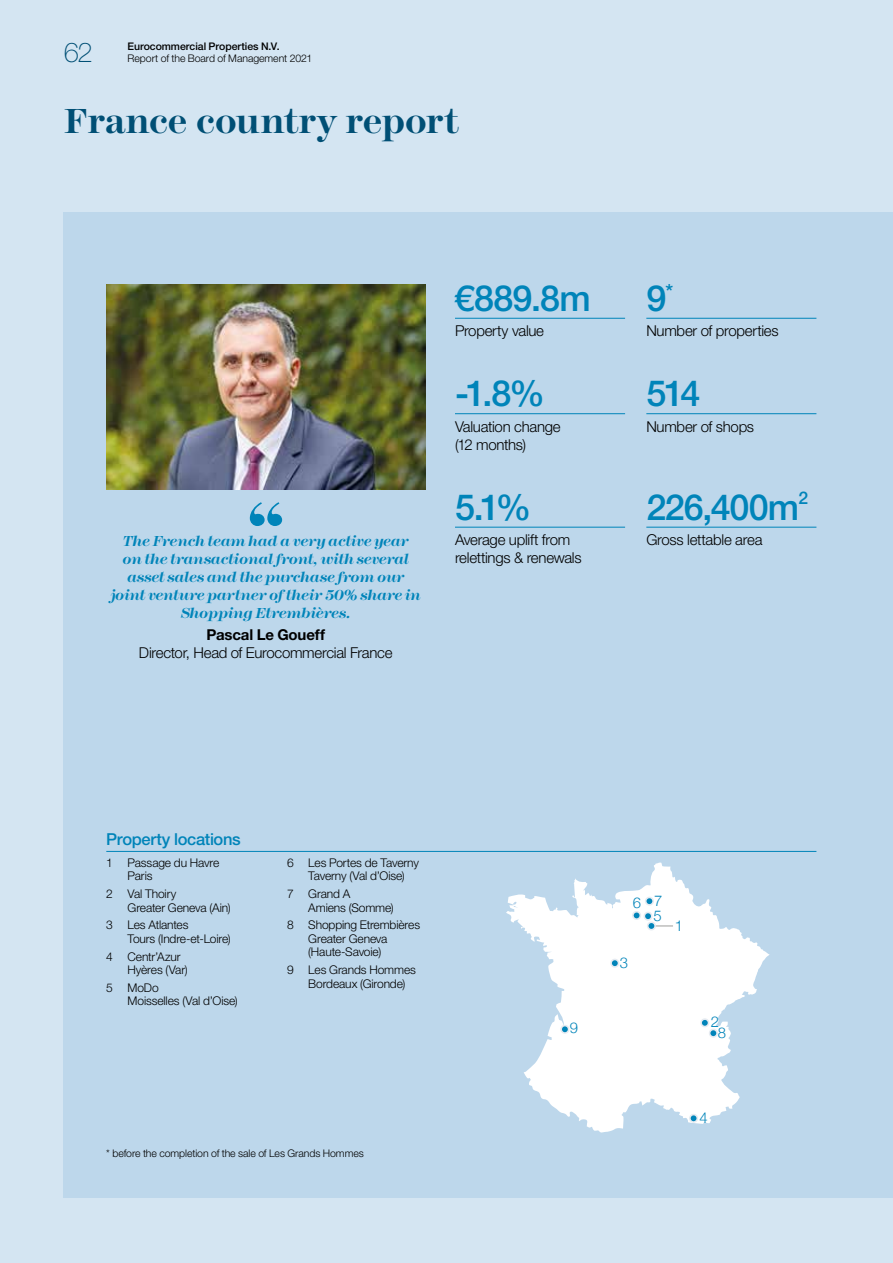
<style>
.page{position:relative;width:893px;height:1263px;background:#d4e5f2}
.page>*{position:absolute;margin:0;border:0;box-sizing:border-box;transform-origin:0 0}
.t1{font:500 36px "Helvetica Neue LT Std";letter-spacing:-.03em;color:#0084b9}
.t2{font:700 36px "Modern No 216";letter-spacing:.005em;color:#00597c}
.t3{font:100 27.3px "Helvetica Neue LT Std";color:#00597c}
.t4{font:500 16.5px "Helvetica Neue LT Std";letter-spacing:-.02em;color:#0084b9}
.t5{font:300 15px/18px "Helvetica Neue LT Std";letter-spacing:-.02em;color:#000}
.t6{font:italic 700 15px/18px "Modern No 216";letter-spacing:-.02em;color:#0084b9;text-align:center}
.t7{font:700 15px "Helvetica Neue LT Std";letter-spacing:-.01em;color:#000}
.t8{font:300 14.85px/14.9px "Helvetica Neue";color:#0084b9}
.t9{font:300 12px/13.5px "Helvetica Neue LT Std";letter-spacing:-.01em;color:#000}
.t10{font:300 10.5px "Helvetica Neue LT Std";letter-spacing:-.005em;color:#000}
.t11{font:500 10.5px "Helvetica Neue LT Std";letter-spacing:-.005em;color:#000}
</style>
<div class="page">
<div style="left:64px;top:213px;width:829px;height:985px;background:#bdd7eb"></div>
<img style="left:106px;top:285px;width:319px;height:204px">
<hr style="left:455px;top:318px;width:170px;height:1px;background:#0084b9">
<hr style="left:455px;top:413px;width:170px;height:1px;background:#0084b9">
<hr style="left:455px;top:527px;width:170px;height:1px;background:#0084b9">
<hr style="left:646px;top:318px;width:170px;height:1px;background:#0084b9">
<hr style="left:646px;top:413px;width:170px;height:1px;background:#0084b9">
<hr style="left:646px;top:527px;width:170px;height:1px;background:#0084b9">
<hr style="left:106px;top:851px;width:710px;height:1px;background:#0084b9">
<svg style="left:506px;top:862px;width:264px;height:271px;fill:#fff"></svg>
<div style="left:645px;top:896px;width:9px;height:10px;background:#0084b9;border:2px solid #e6ebf1;border-radius:50%"></div>
<div style="left:643px;top:911px;width:10px;height:10px;background:#0084b9;border:2px solid #e6ebf1;border-radius:50%"></div>
<div style="left:632px;top:911px;width:9px;height:9px;background:#0084b9;border:2px solid #e6ebf1;border-radius:50%"></div>
<div style="left:610px;top:958px;width:9px;height:10px;background:#0084b9;border:2px solid #e6ebf1;border-radius:50%"></div>
<div style="left:700px;top:1018px;width:9px;height:9px;background:#0084b9;border:2px solid #e6ebf1;border-radius:50%"></div>
<div style="left:560px;top:1025px;width:9px;height:9px;background:#0084b9;border:2px solid #e6ebf1;border-radius:50%"></div>
<div style="left:689px;top:1114px;width:9px;height:9px;background:#0084b9;border:2px solid #e6ebf1;border-radius:50%"></div>
<div style="left:709px;top:1028px;width:9px;height:10px;background:#0084b9;border:2px solid #e6ebf1;border-radius:50%"></div>
<svg style="left:656px;top:926px;width:17px;height:1px"></svg>
<div style="left:647px;top:921px;width:9px;height:9px;background:#0084b9;border:2px solid #e6ebf1;border-radius:50%"></div>
<svg style="left:250px;top:502px;width:32px;height:24px"></svg>
<p class="t11" style="left:128px;top:40px;width:154px">Eurocommercial Properties N.V.</p>
<h2 class="t3" style="left:64px;top:37px;width:30px">62</h2>
<p class="t10" style="left:128px;top:52px;width:186px">Report of the Board of Management 2021</p>
<h1 class="t2" style="left:64px;top:101px;width:396px">France country report</h1>
<h1 class="t1" style="left:455px;top:276px;width:137px">€889.8m</h1>
<p class="t5" style="left:455px;top:321px;width:91px">Property value</p>
<p class="t6" style="left:111px;top:532px;width:312px">The French team had a very active year<br>on the transactional front, with several asset sales and the purchase from our joint venture partner of their 50% share in Shopping Etrembières.</p>
<p class="t7" style="left:207px;top:626px;width:120px">Pascal Le Goueff</p>
<p class="t5" style="left:139px;top:644px;width:255px">Director, Head of Eurocommercial France</p>
<h1 class="t1" style="left:455px;top:372px;width:92px">-1.8%</h1>
<p class="t5" style="left:455px;top:417px;width:107px">Valuation change (12 months)</p>
<h1 class="t1" style="left:455px;top:485px;width:78px">5.1%</h1>
<p class="t5" style="left:455px;top:530px;width:128px">Average uplift from relettings &amp; renewals</p>
<h1 class="t1" style="left:646px;top:276px;width:28px">9<sup>*</sup></h1>
<p class="t5" style="left:646px;top:321px;width:134px">Number of properties</p>
<h1 class="t1" style="left:646px;top:372px;width:56px">514</h1>
<p class="t5" style="left:646px;top:417px;width:109px">Number of shops</p>
<h1 class="t1" style="left:646px;top:485px;width:163px">226,400m<sup>2</sup></h1>
<p class="t5" style="left:646px;top:530px;width:118px">Gross lettable area</p>
<h3 class="t4" style="left:106px;top:829px;width:136px">Property locations</h3>
<p class="t9" style="left:128px;top:855px;width:93px;text-indent:-21px">1 Passage du Havre<br>Paris</p>
<p class="t9" style="left:128px;top:887px;width:105px;text-indent:-21px">2 Val Thoiry<br>Greater Geneva (Ain)</p>
<p class="t9" style="left:128px;top:918px;width:105px;text-indent:-21px">3 Les Atlantes<br>Tours (Indre-et-Loire)</p>
<p class="t9" style="left:128px;top:949px;width:62px;text-indent:-21px">4 Centr’Azur<br>Hyères (Var)</p>
<p class="t9" style="left:128px;top:980px;width:112px;text-indent:-21px">5 MoDo<br>Moisselles (Val d’Oise)</p>
<p class="t9" style="left:287px;top:855px;width:133px;text-align:center">6 Les Portes de Taverny<br>Taverny (Val d’Oise)</p>
<p class="t9" style="left:308px;top:887px;width:87px;text-indent:-21px">7 Grand A<br>Amiens (Somme)</p>
<p class="t9" style="left:308px;top:918px;width:113px;text-indent:-21px">8 Shopping Etrembières<br>Greater Geneva (Haute-Savoie)</p>
<p class="t9" style="left:308px;top:963px;width:109px;text-indent:-21px">9 Les Grands Hommes<br>Bordeaux (Gironde)</p>
<p class="t10" style="left:106px;top:1146px;width:259px">* before the completion of the sale of Les Grands Hommes</p>
<p class="t8" style="left:570px;top:1019px;width:10px">9</p>
<p class="t8" style="left:633px;top:894px;width:10px">6</p>
<p class="t8" style="left:654px;top:892px;width:10px">7<br>5</p>
<p class="t8" style="left:620px;top:954px;width:10px">3</p>
<p class="t8" style="left:675px;top:917px;width:10px">1</p>
<p class="t8" style="left:711px;top:1013px;width:10px">2</p>
<p class="t8" style="left:718px;top:1024px;width:10px">8</p>
<p class="t8" style="left:699px;top:1109px;width:10px">4</p>
</div>
